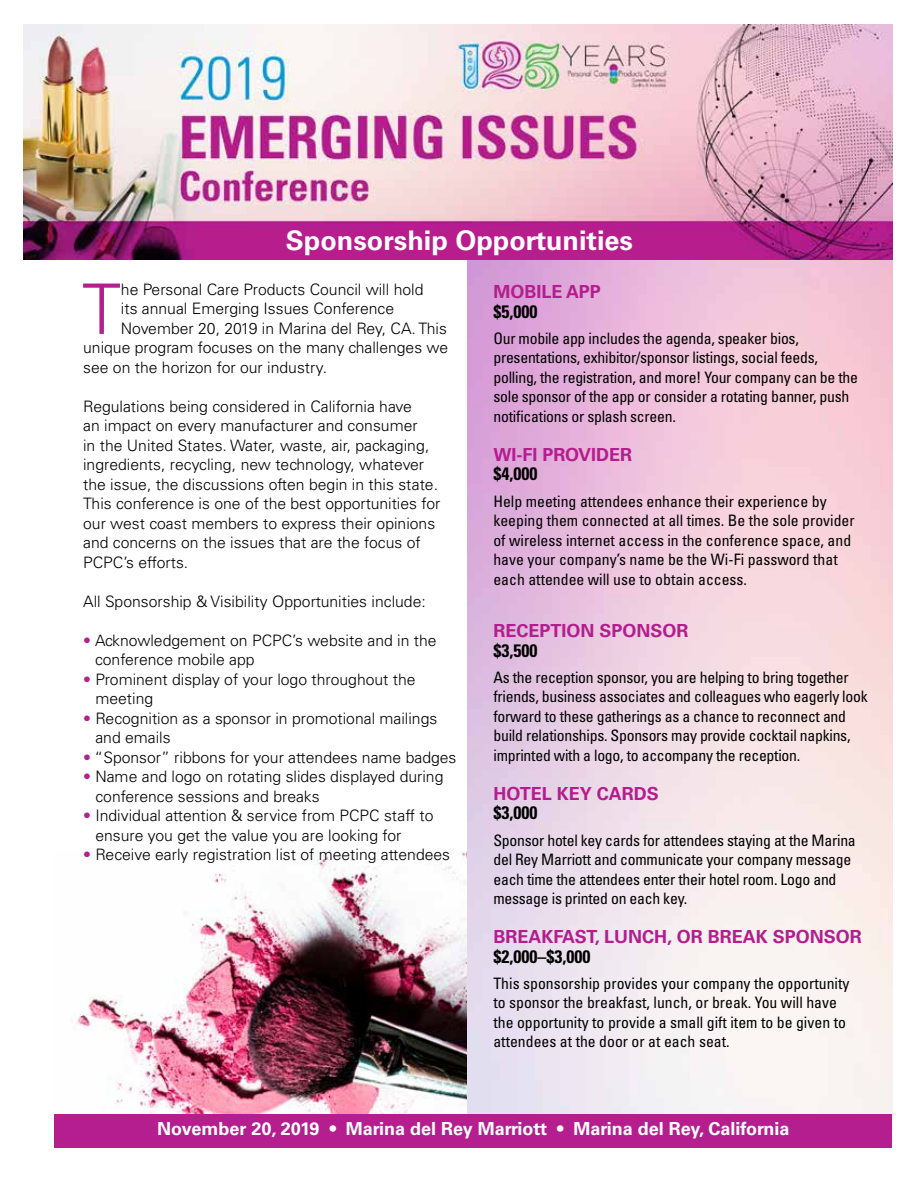
<style>
.page{position:relative;width:918px;height:1188px;background:#fff}
.page>*{position:absolute;margin:0;border:0;box-sizing:border-box;transform-origin:0 0}
.t1{font:300 69.75px "Univers LT Std";color:#b41e8e}
.t2{font:700 27px "Univers LT Std";color:#fff}
.t3{font:700 18px "Univers LT Std";color:#b41d8e}
.t4{font:700 18px "Univers LT Std";color:#fff}
.t5{font:700 condensed 18px "Univers LT Std";color:#000}
.t6{font:condensed 15.75px/19.5px "Univers LT Std";letter-spacing:-.015em;color:#000}
.t7{font:300 15.75px/19.5px "Univers LT Std";color:#000}
.s1{color:#b41e8e}
</style>
<div class="page">
<img style="left:54px;top:850px;width:414px;height:265px">
<img style="left:468px;top:260px;width:424px;height:855px">
<img style="left:24px;top:25px;width:868px;height:235px">
<div style="left:55px;top:1115px;width:837px;height:33px;background:#b41e8e"></div>
<h2 class="t2" style="left:286px;top:224px;width:349px">Sponsorship Opportunities</h2>
<h1 class="t1" style="left:82px;top:267px;width:40px">T</h1>
<p class="t7" style="left:121px;top:280px;width:304px">he Personal Care Products Council will hold</p>
<p class="t7" style="left:121px;top:299px;width:275px">its annual Emerging Issues Conference</p>
<p class="t7" style="left:121px;top:319px;width:328px">November 20, 2019 in Marina del Rey, CA. This</p>
<p class="t7" style="left:83px;top:338px;width:367px">unique program focuses on the many challenges we</p>
<p class="t7" style="left:83px;top:358px;width:245px">see on the horizon for our industry.</p>
<p class="t7" style="left:83px;top:397px;width:359px">Regulations being considered in California have<br>an impact on every manufacturer and consumer<br>in the United States. Water, waste, air, packaging, ingredients, recycling, new technology, whatever the issue, the discussions often begin in this state.<br>This conference is one of the best opportunities for our west coast members to express their opinions and concerns on the issues that are the focus of PCPC’s efforts.</p>
<p class="t7" style="left:83px;top:592px;width:344px">All Sponsorship &amp; Visibility Opportunities include:</p>
<p class="t7" style="left:95px;top:631px;width:343px;text-indent:-12px"><span class="s1">•</span> Acknowledgement on PCPC’s website and in the conference mobile app</p>
<p class="t7" style="left:95px;top:670px;width:322px;text-indent:-12px"><span class="s1">•</span> Prominent display of your logo throughout the meeting</p>
<p class="t7" style="left:95px;top:709px;width:343px;text-indent:-12px"><span class="s1">•</span> Recognition as a sponsor in promotional mailings and emails</p>
<p class="t7" style="left:83px;top:748px;width:375px"><span class="s1">•</span> “Sponsor” ribbons for your attendees name badges</p>
<p class="t7" style="left:95px;top:767px;width:350px;text-indent:-12px"><span class="s1">•</span> Name and logo on rotating slides displayed during conference sessions and breaks</p>
<p class="t7" style="left:95px;top:806px;width:340px;text-indent:-12px"><span class="s1">•</span> Individual attention &amp; service from PCPC staff to ensure you get the value you are looking for</p>
<p class="t7" style="left:83px;top:845px;width:369px"><span class="s1">•</span> Receive early registration list of meeting attendees</p>
<p class="t3" style="left:493px;top:281px;width:109px">MOBILE APP</p>
<p class="t5" style="left:493px;top:300px;width:45px">$5,000</p>
<p class="t6" style="left:493px;top:328px;width:366px">Our mobile app includes the agenda, speaker bios, presentations, exhibitor/sponsor listings, social feeds, polling, the registration, and more! Your company can be the sole sponsor of the app or consider a rotating banner, push notifications or splash screen.</p>
<p class="t3" style="left:493px;top:444px;width:140px">WI-FI PROVIDER</p>
<p class="t5" style="left:493px;top:463px;width:45px">$4,000</p>
<p class="t6" style="left:493px;top:491px;width:363px">Help meeting attendees enhance their experience by keeping them connected at all times. Be the sole provider of wireless internet access in the conference space, and have your company’s name be the Wi-Fi password that each attendee will use to obtain access.</p>
<p class="t3" style="left:493px;top:620px;width:197px">RECEPTION SPONSOR</p>
<p class="t5" style="left:493px;top:639px;width:45px">$3,500</p>
<p class="t6" style="left:493px;top:667px;width:376px">As the reception sponsor, you are helping to bring together friends, business associates and colleagues who eagerly look forward to these gatherings as a chance to reconnect and build relationships. Sponsors may provide cocktail napkins, imprinted with a logo, to accompany the reception.</p>
<p class="t3" style="left:493px;top:783px;width:167px">HOTEL KEY CARDS</p>
<p class="t5" style="left:493px;top:802px;width:45px">$3,000</p>
<p class="t6" style="left:493px;top:830px;width:364px">Sponsor hotel key cards for attendees staying at the Marina del Rey Marriott and communicate your company message each time the attendees enter their hotel room. Logo and message is printed on each key.</p>
<p class="t3" style="left:493px;top:926px;width:370px">BREAKFAST, LUNCH, OR BREAK SPONSOR</p>
<p class="t5" style="left:493px;top:945px;width:98px">$2,000–$3,000</p>
<p class="t6" style="left:493px;top:973px;width:358px">This sponsorship provides your company the opportunity to sponsor the breakfast, lunch, or break. You will have the opportunity to provide a small gift item to be given to attendees at the door or at each seat.</p>
<p class="t4" style="left:157px;top:1119px;width:634px">November 20, 2019 • Marina del Rey Marriott • Marina del Rey, California</p>
</div>
